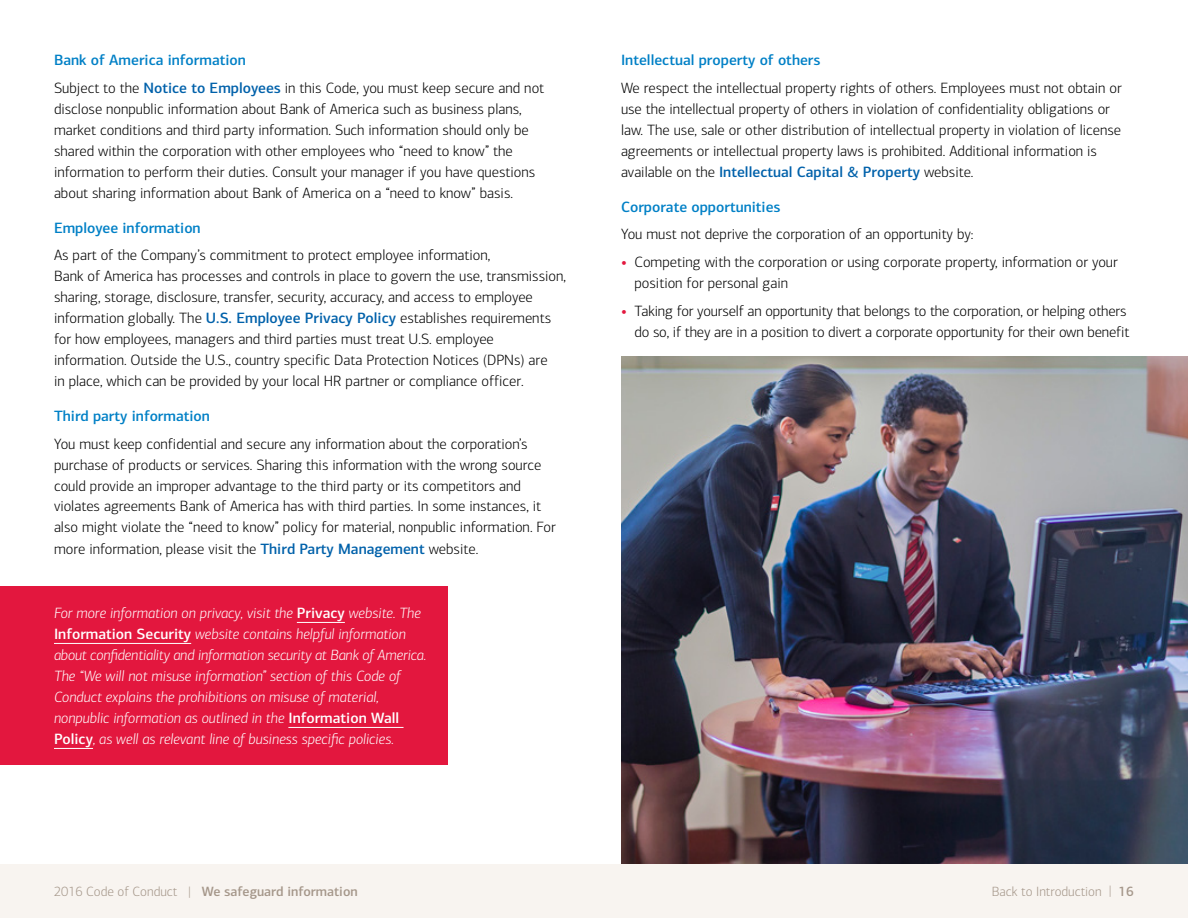
<style>
.page{position:relative;width:1188px;height:918px;background:#fff}
.page>*{position:absolute;margin:0;border:0;box-sizing:border-box;transform-origin:0 0}
.t1{font:300 15px/21px "Connections";color:#000}
.t2{font:italic 300 15px/21px "Connections";color:#fff}
.t3{font:500 15px "Connections";color:#0080c6}
.t4{font:500 13.5px "Connections";color:#a5978a}
.t5{font:300 13.5px "Connections";color:#a5978a}
.s1{font-weight:500;color:#0080c6}
.s2{font-weight:500;color:#0061aa}
.s3{font-weight:500;font-style:normal}
.s4{font-weight:700;color:#e3173e}
.s5{font-weight:300}
</style>
<div class="page">
<div style="left:0;top:864px;width:1188px;height:54px;background:#f8f4f0"></div>
<div style="left:0;top:586px;width:447px;height:179px;background:#e3173e"></div>
<hr style="left:297px;top:622px;width:48px;height:1px;background:#fff">
<hr style="left:54px;top:643px;width:137px;height:1px;background:#fff">
<hr style="left:288px;top:727px;width:116px;height:1px;background:#fff">
<hr style="left:54px;top:748px;width:39px;height:1px;background:#fff">
<img style="left:621px;top:356px;width:567px;height:508px">
<p class="t1" style="left:54px;top:46px;width:492px;line-height:27.8px"><span class="s1">Bank of America information<br></span>Subject to the <span class="s2">Notice to Employees</span> in this Code, you must keep secure and not</p>
<p class="t1" style="left:54px;top:99px;width:483px">disclose nonpublic information about Bank of America such as business plans, market conditions and third party information. Such information should only be shared within the corporation with other employees who “need to know” the information to perform their duties. Consult your manager if you have questions about sharing information about Bank of America on a “need to know” basis.</p>
<p class="t3" style="left:54px;top:218px;width:148px">Employee information</p>
<p class="t1" style="left:54px;top:245px;width:513px">As part of the Company’s commitment to protect employee information,<br>Bank of America has processes and controls in place to govern the use, transmission, sharing, storage, disclosure, transfer, security, accuracy, and access to employee information globally. The <span class="s2">U.S. Employee Privacy Policy</span> establishes requirements for how employees, managers and third parties must treat U.S. employee information. Outside the U.S., country specific Data Protection Notices (DPNs) are<br>in place, which can be provided by your local HR partner or compliance officer.</p>
<p class="t3" style="left:54px;top:407px;width:158px">Third party information</p>
<p class="t1" style="left:54px;top:433px;width:503px">You must keep confidential and secure any information about the corporation’s purchase of products or services. Sharing this information with the wrong source could provide an improper advantage to the third party or its competitors and violates agreements Bank of America has with third parties. In some instances, it also might violate the “need to know” policy for material, nonpublic information. For more information, please visit the <span class="s2">Third Party Management</span> website.</p>
<p class="t2" style="left:54px;top:602px;width:374px">For more information on privacy, visit the <span class="s3">Privacy</span> website. The <span class="s3">Information Security</span> website contains helpful information about confidentiality and information security at Bank of America.<br>The “We will not misuse information” section of this Code of Conduct explains the prohibitions on misuse of material, nonpublic information as outlined in the <span class="s3">Information Wall Policy</span>, as well as relevant line of business specific policies.</p>
<p class="t3" style="left:621px;top:51px;width:201px">Intellectual property of others</p>
<p class="t1" style="left:621px;top:78px;width:502px">We respect the intellectual property rights of others. Employees must not obtain or use the intellectual property of others in violation of confidentiality obligations or law. The use, sale or other distribution of intellectual property in violation of license agreements or intellectual property laws is prohibited. Additional information is available on the <span class="s2">Intellectual Capital &amp; Property</span> website.</p>
<p class="t3" style="left:621px;top:197px;width:161px">Corporate opportunities</p>
<p class="t1" style="left:621px;top:224px;width:354px">You must not deprive the corporation of an opportunity by:</p>
<p class="t1" style="left:635px;top:252px;width:485px;text-indent:-14px"><span class="s4">•</span> Competing with the corporation or using corporate property, information or your position for personal gain</p>
<p class="t1" style="left:621px;top:300px;width:510px;text-align:right"><span class="s4">•</span> Taking for yourself an opportunity that belongs to the corporation, or helping others do so, if they are in a position to divert a corporate opportunity for their own benefit</p>
<p class="t5" style="left:992px;top:884px;width:122px">Back to Introduction |</p>
<p class="t4" style="left:54px;top:883px;width:305px"><span class="s5">2016 Code of Conduct |</span> We safeguard information</p>
<p class="t4" style="left:1119px;top:883px;width:17px">16</p>
</div>
